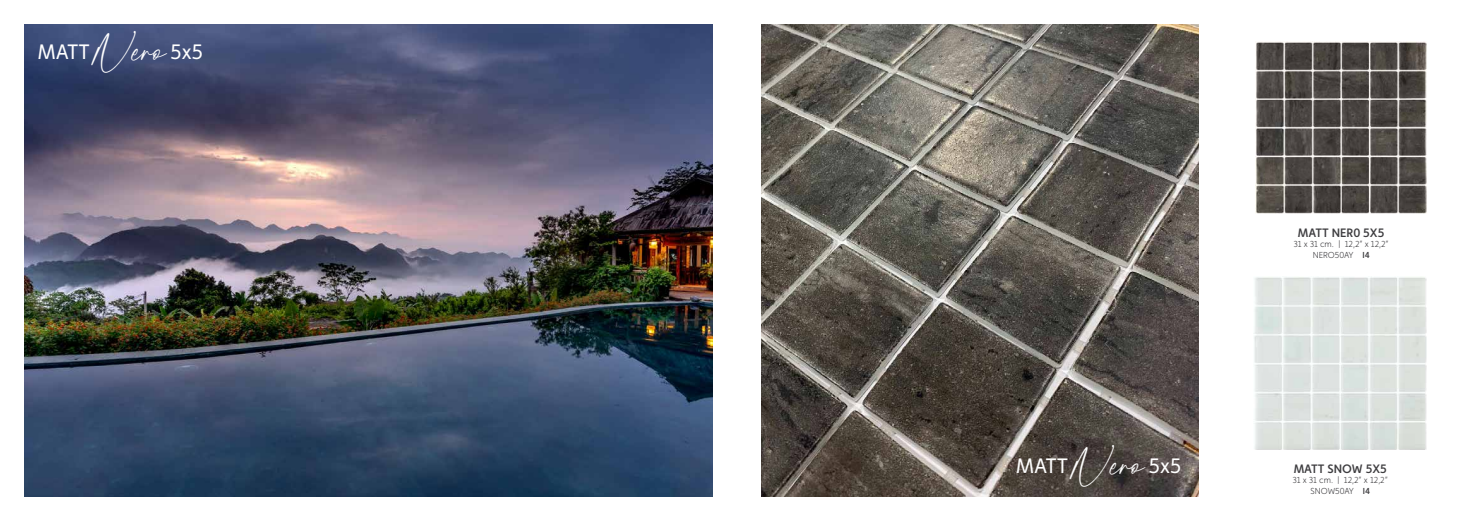
<style>
.page{position:relative;width:1474px;height:521px;background:#fff}
.page>*{position:absolute;margin:0;border:0;box-sizing:border-box;transform-origin:0 0}
.t1{font:42px "Hamilton";color:#fff}
.t2{font:21px "Faricy New";color:#fff}
.t3{font:500 12.25px "Faricy New";color:#3e3d40}
.t4{font:300 8.75px/10.5px "Faricy New";color:#3e3d40;text-align:center}
.s1{font-weight:500}
</style>
<div class="page">
<img style="left:25px;top:25px;width:687px;height:471px">
<img style="left:761px;top:25px;width:437px;height:471px">
<img style="left:1255px;top:42px;width:171px;height:171px">
<img style="left:1254px;top:277px;width:171px;height:172px">
<h1 class="t1" style="left:94px;top:21px;width:73px">Nero</h1>
<h2 class="t2" style="left:38px;top:39px;width:54px">MATT</h2>
<h2 class="t2" style="left:171px;top:39px;width:34px">5x5</h2>
<h1 class="t1" style="left:1072px;top:435px;width:73px">Nero</h1>
<h2 class="t2" style="left:1016px;top:454px;width:54px">MATT</h2>
<h2 class="t2" style="left:1148px;top:454px;width:34px">5x5</h2>
<h3 class="t3" style="left:1297px;top:225px;width:88px">MATT NER0 5X5</h3>
<p class="t4" style="left:1293px;top:239px;width:96px">31 x 31 cm. | 12,2” x 12,2”<br>NERO50AY <span class="s1">I4</span></p>
<h3 class="t3" style="left:1293px;top:461px;width:95px">MATT SNOW 5X5</h3>
<p class="t4" style="left:1292px;top:475px;width:96px">31 x 31 cm. | 12,2” x 12,2”<br>SNOW50AY <span class="s1">I4</span></p>
</div>
